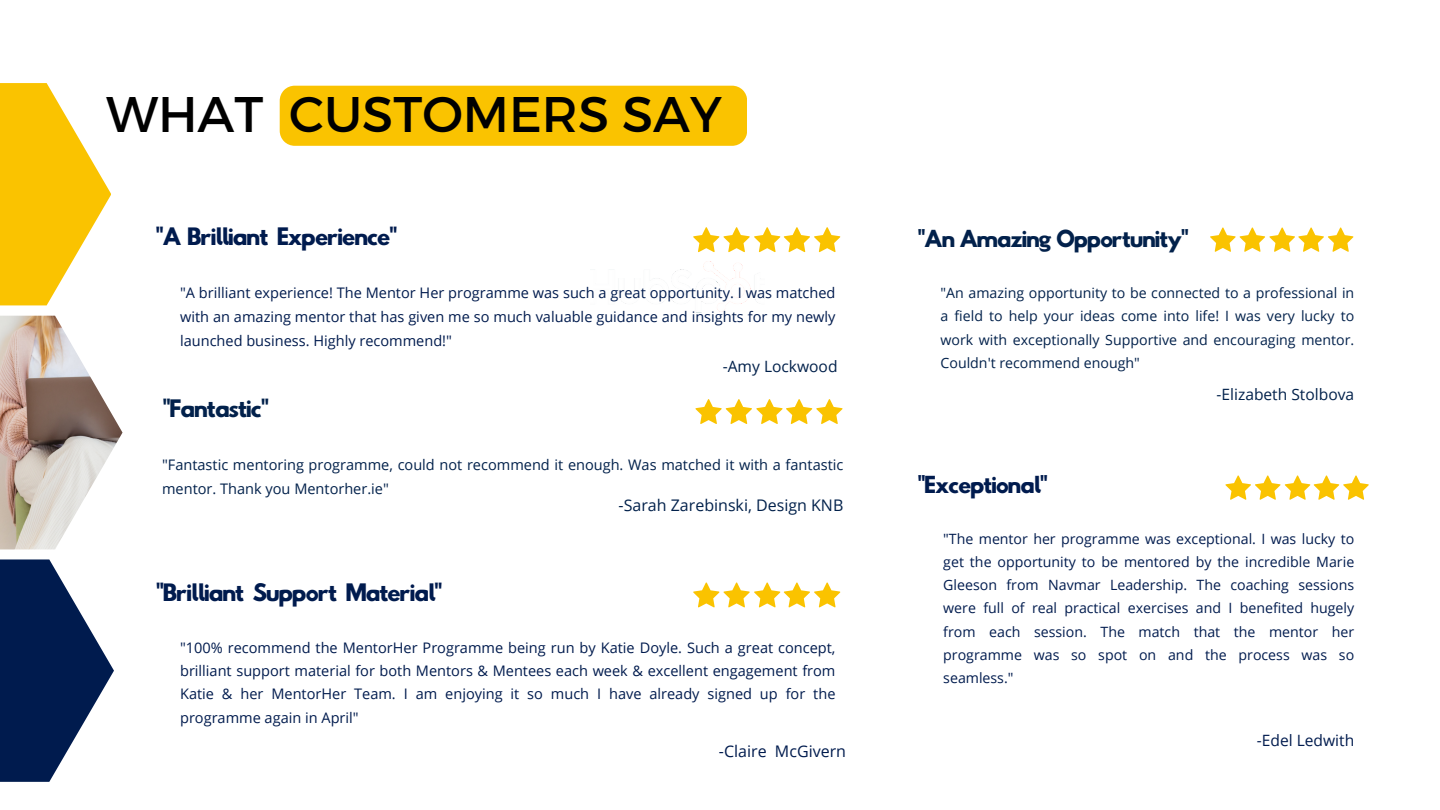
<style>
.page{position:relative;width:1440px;height:810px;background:#fff}
.page>*{position:absolute;margin:0;border:0;box-sizing:border-box;transform-origin:0 0}
.t1{font:50px "Montserrat";color:#000}
.t2{font:21.38px "Hussar Bd";letter-spacing:-.105em;color:#001b4e}
.t3{font:21.38px "Hussar Bd";letter-spacing:-.105em;color:#02214b}
.t4{font:20.88px "Hussar Bd";letter-spacing:-.105em;color:#02214b}
.t5{font:20.88px "Hussar Bd";letter-spacing:-.105em;color:#001b4e}
.t6{font:16px "Open Sans";color:#02214b}
.t7{font:16px "Open Sans";color:#001b4e}
.t8{font:15.62px "Open Sans";color:#02214b}
.t9{font:15.62px "Open Sans";color:#001b4e}
.t10{font:14.5px/23.2px "Open Sans";color:#001b4e;text-align:justify}
.t11{font:14.5px/24px "Open Sans";color:#02214b}
.t12{font:14.12px/23.2px "Open Sans";color:#001b4e;text-align:justify}
.t13{font:14.12px/23.4px "Open Sans";color:#02214b;text-align:justify}
</style>
<div class="page">
<img style="left:625px;top:263px;width:140px;height:50px">
<svg style="left:695px;top:399px;width:148px;height:25px"></svg>
<svg style="left:693px;top:227px;width:147px;height:25px"></svg>
<svg style="left:693px;top:582px;width:147px;height:25px"></svg>
<svg style="left:1210px;top:227px;width:143px;height:25px"></svg>
<svg style="left:1225px;top:475px;width:144px;height:25px"></svg>
<div style="left:280px;top:86px;width:467px;height:60px;background:#fac300"></div>
<img style="left:0;top:316px;width:123px;height:233px">
<svg style="left:0;top:83px;width:111px;height:222px;fill:#fac300"></svg>
<svg style="left:0;top:559px;width:114px;height:223px;fill:#001b4e"></svg>
<p class="t1" style="left:106px;top:82px;width:617px">WHAT CUSTOMERS SAY</p>
<p class="t2" style="left:155px;top:226px;width:244px">"A Brilliant Experience"</p>
<p class="t10" style="left:180px;top:280px;width:657px;line-height:24px">"A brilliant experience! The Mentor Her programme was such a great opportunity. I was matched with an amazing mentor that has given me so much valuable guidance and insights for my newly launched business. Highly recommend!"</p>
<p class="t3" style="left:162px;top:398px;width:109px">"Fantastic"</p>
<p class="t8" style="left:723px;top:355px;width:116px">-Amy Lockwood</p>
<p class="t11" style="left:162px;top:452px;width:683px">"Fantastic mentoring programme, could not recommend it enough. Was matched it with a fantastic mentor. Thank you Mentorher.ie"</p>
<p class="t6" style="left:619px;top:494px;width:226px">-Sarah Zarebinski, Design KNB</p>
<p class="t2" style="left:156px;top:581px;width:289px">"Brilliant Support Material"</p>
<p class="t10" style="left:180px;top:636px;width:657px">"100% recommend the MentorHer Programme being run by Katie Doyle. Such a great concept, brilliant support material for both Mentors &amp; Mentees each week &amp; excellent engagement from Katie &amp; her MentorHer Team. I am enjoying it so much I have already signed up for the programme again in April"</p>
<p class="t7" style="left:719px;top:740px;width:129px">-Claire McGivern</p>
<p class="t4" style="left:917px;top:228px;width:274px">"An Amazing Opportunity"</p>
<p class="t13" style="left:941px;top:281px;width:415px">"An amazing opportunity to be connected to a professional in a field to help your ideas come into life! I was very lucky to work with exceptionally Supportive and encouraging mentor.<br>Couldn't recommend enough"</p>
<p class="t5" style="left:917px;top:474px;width:133px">"Exceptional"</p>
<p class="t8" style="left:1216px;top:383px;width:139px">-Elizabeth Stolbova</p>
<p class="t12" style="left:943px;top:527px;width:412px">"The mentor her programme was exceptional. I was lucky to get the opportunity to be mentored by the incredible Marie Gleeson from Navmar Leadership. The coaching sessions were full of real practical exercises and I benefited hugely from each session. The match that the mentor her programme was so spot on and the process was so seamless."</p>
<p class="t9" style="left:1257px;top:730px;width:99px">-Edel Ledwith</p>
</div>
